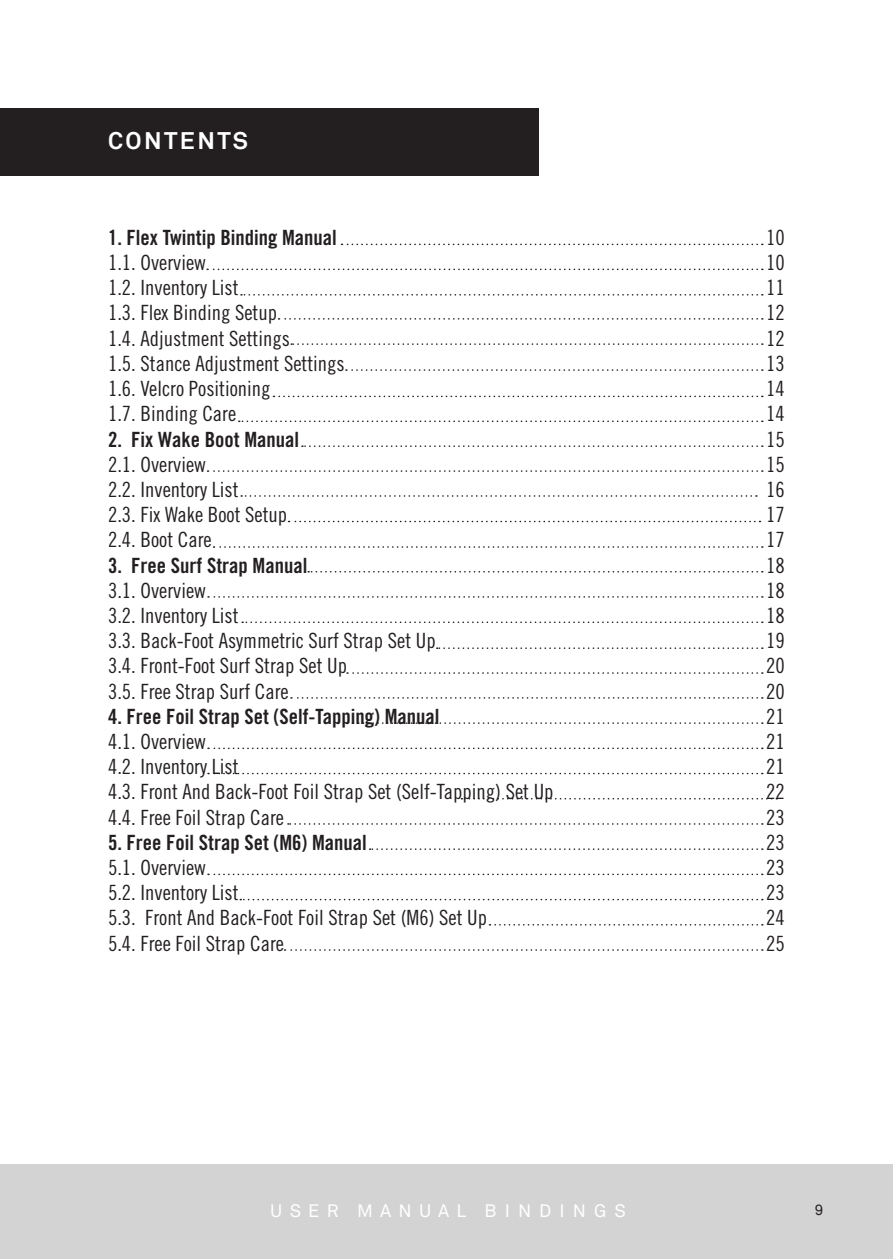
<style>
.page{position:relative;width:893px;height:1259px;background:#fff}
.page>*{position:absolute;margin:0;border:0;box-sizing:border-box;transform-origin:0 0}
.CONTENT{font:700 24px "Akkurat";letter-spacing:.1em;color:#fff}
.CONTENT-2{font:21px "Trade Gothic LT Std Cn 18";color:#231f20}
.CONTENT-3{font:21px "Trade Gothic LT Std Bd Cn 20";color:#231f20}
.t1{font:18px "Akkurat";letter-spacing:.4em;color:#fff}
.CONTENT-4{font:15px "Akkurat";color:#231f20}
</style>
<div class="page">
<div style="left:0;top:1164px;width:893px;height:95px;background:#d3d3d3"></div>
<div style="left:0;top:108px;width:539px;height:68px;background:#231f20"></div>
<svg style="left:341px;top:244px;width:422px;height:1px"></svg>
<svg style="left:279px;top:318px;width:484px;height:2px"></svg>
<svg style="left:291px;top:343px;width:472px;height:2px"></svg>
<svg style="left:346px;top:369px;width:417px;height:2px"></svg>
<svg style="left:273px;top:396px;width:490px;height:1px"></svg>
<svg style="left:239px;top:420px;width:524px;height:2px"></svg>
<svg style="left:302px;top:445px;width:461px;height:2px"></svg>
<svg style="left:208px;top:470px;width:555px;height:2px"></svg>
<svg style="left:241px;top:495px;width:516px;height:2px"></svg>
<svg style="left:289px;top:521px;width:471px;height:1px"></svg>
<svg style="left:213px;top:546px;width:550px;height:2px"></svg>
<svg style="left:308px;top:571px;width:455px;height:1px"></svg>
<svg style="left:208px;top:596px;width:555px;height:1px"></svg>
<svg style="left:242px;top:621px;width:521px;height:2px"></svg>
<svg style="left:437px;top:647px;width:326px;height:2px"></svg>
<svg style="left:347px;top:672px;width:416px;height:2px"></svg>
<svg style="left:291px;top:697px;width:472px;height:1px"></svg>
<svg style="left:352px;top:722px;width:411px;height:2px"></svg>
<svg style="left:208px;top:747px;width:555px;height:2px"></svg>
<svg style="left:461px;top:798px;width:316px;height:1px"></svg>
<svg style="left:208px;top:773px;width:555px;height:1px"></svg>
<svg style="left:288px;top:823px;width:475px;height:1px"></svg>
<svg style="left:370px;top:848px;width:393px;height:2px"></svg>
<svg style="left:208px;top:873px;width:555px;height:2px"></svg>
<svg style="left:240px;top:899px;width:523px;height:1px"></svg>
<svg style="left:489px;top:924px;width:274px;height:1px"></svg>
<svg style="left:284px;top:949px;width:479px;height:1px"></svg>
<svg style="left:241px;top:294px;width:522px;height:1px"></svg>
<svg style="left:207px;top:269px;width:556px;height:1px"></svg>
<p class="CONTENT" style="left:108px;top:125px;width:141px">CONTENTS</p>
<p class="CONTENT-3" style="left:108px;top:225px;width:230px">1. Flex Twintip Binding Manual</p>
<p class="CONTENT-2" style="left:108px;top:250px;width:99px">1.1. Overview</p>
<p class="CONTENT-2" style="left:108px;top:275px;width:132px">1.2. Inventory List</p>
<p class="CONTENT-2" style="left:108px;top:300px;width:171px">1.3. Flex Binding Setup</p>
<p class="CONTENT-2" style="left:108px;top:326px;width:183px">1.4. Adjustment Settings</p>
<p class="CONTENT-2" style="left:108px;top:351px;width:238px">1.5. Stance Adjustment Settings</p>
<p class="CONTENT-2" style="left:108px;top:376px;width:164px">1.6. Velcro Positioning</p>
<p class="CONTENT-2" style="left:108px;top:401px;width:130px">1.7. Binding Care</p>
<p class="CONTENT-3" style="left:108px;top:426px;width:193px">2. Fix Wake Boot Manual</p>
<p class="CONTENT-2" style="left:108px;top:452px;width:99px">2.1. Overview</p>
<p class="CONTENT-2" style="left:108px;top:477px;width:132px">2.2. Inventory List</p>
<p class="CONTENT-2" style="left:108px;top:502px;width:181px">2.3. Fix Wake Boot Setup</p>
<p class="CONTENT-2" style="left:108px;top:527px;width:105px">2.4. Boot Care</p>
<p class="CONTENT-3" style="left:108px;top:552px;width:201px">3. Free Surf Strap Manual</p>
<p class="CONTENT-2" style="left:108px;top:578px;width:99px">3.1. Overview</p>
<p class="CONTENT-2" style="left:108px;top:603px;width:132px">3.2. Inventory List</p>
<p class="CONTENT-2" style="left:108px;top:628px;width:329px">3.3. Back-Foot Asymmetric Surf Strap Set Up</p>
<p class="CONTENT-2" style="left:108px;top:653px;width:241px">3.4. Front-Foot Surf Strap Set Up</p>
<p class="CONTENT-2" style="left:108px;top:678px;width:182px">3.5. Free Strap Surf Care</p>
<p class="CONTENT-3" style="left:108px;top:703px;width:333px">4. Free Foil Strap Set (Self-Tapping) Manual</p>
<p class="CONTENT-2" style="left:108px;top:729px;width:99px">4.1. Overview</p>
<p class="CONTENT-2" style="left:108px;top:754px;width:132px">4.2. Inventory List</p>
<p class="CONTENT-2" style="left:108px;top:779px;width:447px">4.3. Front And Back-Foot Foil Strap Set (Self-Tapping) Set Up</p>
<p class="CONTENT-2" style="left:108px;top:804px;width:178px">4.4. Free Foil Strap Care</p>
<p class="CONTENT-3" style="left:108px;top:829px;width:260px">5. Free Foil Strap Set (M6) Manual</p>
<p class="CONTENT-2" style="left:108px;top:855px;width:99px">5.1. Overview</p>
<p class="CONTENT-2" style="left:108px;top:880px;width:132px">5.2. Inventory List</p>
<p class="CONTENT-2" style="left:108px;top:905px;width:381px">5.3. Front And Back-Foot Foil Strap Set (M6) Set Up</p>
<p class="CONTENT-2" style="left:108px;top:930px;width:178px">5.4. Free Foil Strap Care</p>
<p class="CONTENT-2" style="left:766px;top:225px;width:20px">10</p>
<p class="CONTENT-2" style="left:766px;top:250px;width:20px">10</p>
<p class="CONTENT-2" style="left:766px;top:275px;width:20px">11</p>
<p class="CONTENT-2" style="left:766px;top:300px;width:20px">12</p>
<p class="CONTENT-2" style="left:766px;top:326px;width:20px">12</p>
<p class="CONTENT-2" style="left:766px;top:351px;width:20px">13</p>
<p class="CONTENT-2" style="left:766px;top:376px;width:20px">14</p>
<p class="CONTENT-2" style="left:766px;top:401px;width:20px">14</p>
<p class="CONTENT-2" style="left:766px;top:426px;width:20px">15</p>
<p class="CONTENT-2" style="left:766px;top:452px;width:20px">15</p>
<p class="CONTENT-2" style="left:766px;top:477px;width:20px">16</p>
<p class="CONTENT-2" style="left:766px;top:502px;width:20px">17</p>
<p class="CONTENT-2" style="left:766px;top:527px;width:20px">17</p>
<p class="CONTENT-2" style="left:766px;top:552px;width:20px">18</p>
<p class="CONTENT-2" style="left:766px;top:578px;width:20px">18</p>
<p class="CONTENT-2" style="left:766px;top:603px;width:20px">18</p>
<p class="CONTENT-2" style="left:766px;top:628px;width:20px">19</p>
<p class="CONTENT-2" style="left:766px;top:653px;width:20px">20</p>
<p class="CONTENT-2" style="left:766px;top:678px;width:20px">20</p>
<p class="CONTENT-2" style="left:766px;top:704px;width:20px">21</p>
<p class="CONTENT-2" style="left:766px;top:729px;width:20px">21</p>
<p class="CONTENT-2" style="left:766px;top:754px;width:20px">21</p>
<p class="CONTENT-2" style="left:766px;top:779px;width:20px">22</p>
<p class="CONTENT-2" style="left:766px;top:804px;width:20px">23</p>
<p class="CONTENT-2" style="left:766px;top:830px;width:20px">23</p>
<p class="CONTENT-2" style="left:766px;top:855px;width:20px">23</p>
<p class="CONTENT-2" style="left:766px;top:880px;width:20px">23</p>
<p class="CONTENT-2" style="left:766px;top:905px;width:20px">24</p>
<p class="CONTENT-2" style="left:766px;top:930px;width:20px">25</p>
<p class="t1" style="left:270px;top:1200px;width:357px">USER MANUAL BINDINGS</p>
<p class="CONTENT-4" style="left:815px;top:1200px;width:10px">9</p>
</div>
